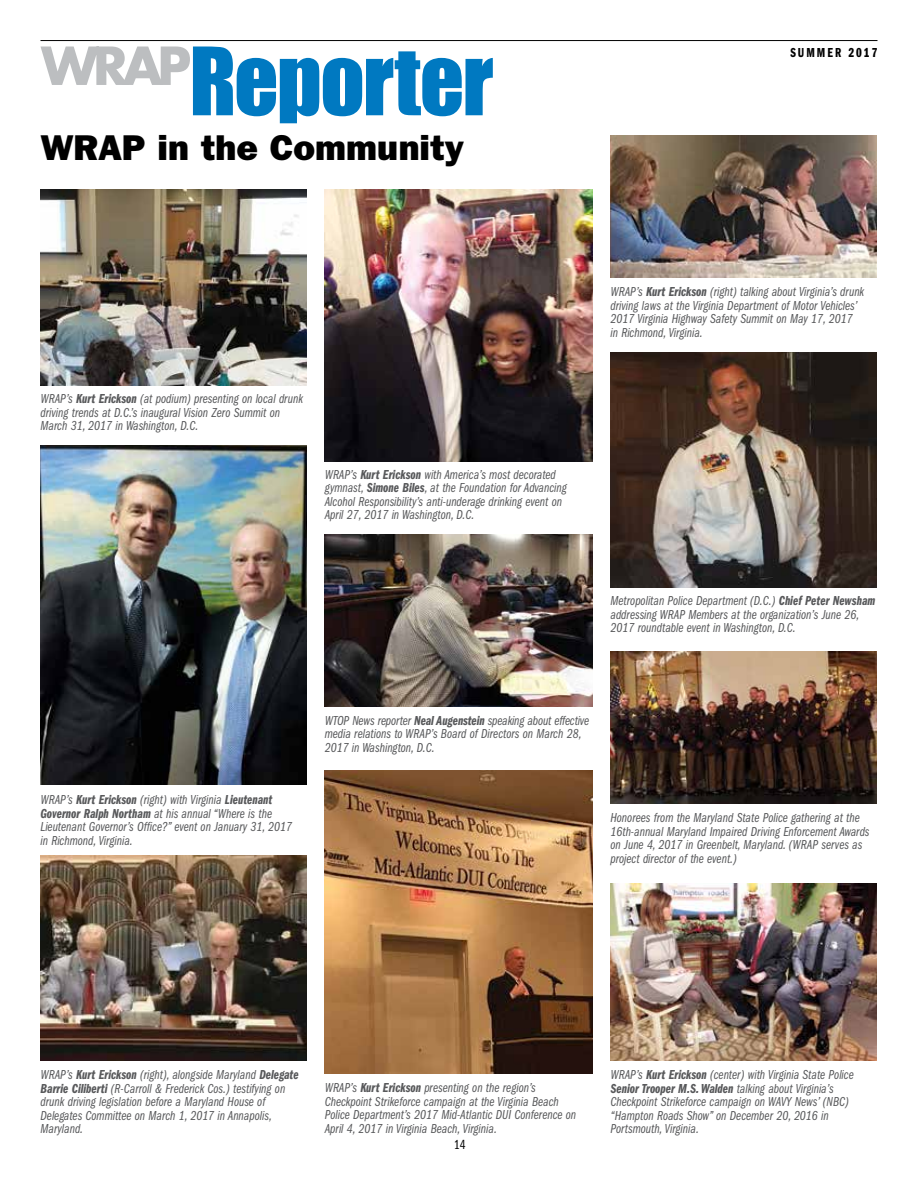
<style>
.page{position:relative;width:918px;height:1188px;background:#fff}
.page>*{position:absolute;margin:0;border:0;box-sizing:border-box;transform-origin:0 0}
.t1{font:36px "ITC Franklin Gothic Std Hvy";color:#000}
.t2{font:13.5px/13.5px "ITC Franklin Gothic Std Bk Cp It";color:#58595b}
.t3{font:13.5px "ITC Franklin Gothic Std Dm Cp It";color:#58595b}
.t4{font:13.5px "ITC Franklin Gothic Std Dm Cp";letter-spacing:.15em;color:#000}
.t5{font:13.5px "ITC Franklin Gothic Std Bk Cp";color:#000}
.s1{font-family:"ITC Franklin Gothic Std Dm Cp It"}
.s2{font-family:"ITC Franklin Gothic Std Bk Cp It"}
</style>
<div class="page">
<svg style="left:40px;top:47px;width:453px;height:76px"></svg>
<hr style="left:40px;top:40px;width:838px;height:1px;background:#000">
<img style="left:40px;top:189px;width:266px;height:197px">
<img style="left:40px;top:446px;width:266px;height:339px">
<img style="left:40px;top:856px;width:266px;height:204px">
<img style="left:611px;top:884px;width:265px;height:176px">
<img style="left:325px;top:535px;width:268px;height:171px">
<img style="left:610px;top:136px;width:266px;height:141px">
<img style="left:611px;top:651px;width:265px;height:153px">
<img style="left:325px;top:189px;width:267px;height:273px">
<img style="left:325px;top:771px;width:267px;height:303px">
<img style="left:611px;top:353px;width:265px;height:235px">
<h1 class="t1" style="left:40px;top:126px;width:425px">WRAP in the Community</h1>
<p class="t4" style="left:790px;top:45px;width:89px">SUMMER 2017</p>
<p class="t2" style="left:41px;top:392px;width:264px">WRAP’s <span class="s1">Kurt Erickson</span> (at podium) presenting on local drunk driving trends at D.C.’s inaugural Vision Zero Summit on<br>March 31, 2017 in Washington, D.C.</p>
<p class="t2" style="left:325px;top:468px;width:244px">WRAP’s <span class="s1">Kurt Erickson</span> with America’s most decorated gymnast, <span class="s1">Simone Biles</span>, at the Foundation for Advancing Alcohol Responsibility’s anti-underage drinking event on April 27, 2017 in Washington, D.C.</p>
<p class="t2" style="left:610px;top:285px;width:255px">WRAP’s <span class="s1">Kurt Erickson</span> (right) talking about Virginia’s drunk driving laws at the Virginia Department of Motor Vehicles’ 2017 Virginia Highway Safety Summit on May 17, 2017<br>in Richmond, Virginia.</p>
<p class="t2" style="left:610px;top:594px;width:266px">Metropolitan Police Department (D.C.) <span class="s1">Chief Peter Newsham </span>addressing WRAP Members at the organization’s June 26,<br>2017 roundtable event in Washington, D.C.</p>
<p class="t2" style="left:41px;top:793px;width:253px">WRAP’s <span class="s1">Kurt Erickson</span> (right) with Virginia <span class="s1">Lieutenant Governor Ralph Northam</span> at his annual “Where is the Lieutenant Governor’s Office?” event on January 31, 2017 in Richmond, Virginia.</p>
<p class="t2" style="left:325px;top:714px;width:266px">WTOP News reporter <span class="s1">Neal Augenstein</span> speaking about effective media relations to WRAP’s Board of Directors on March 28,<br>2017 in Washington, D.C.</p>
<p class="t2" style="left:610px;top:811px;width:261px">Honorees from the Maryland State Police gathering at the 16th-annual Maryland Impaired Driving Enforcement Awards on June 4, 2017 in Greenbelt, Maryland. (WRAP serves as project director of the event.)</p>
<p class="t2" style="left:41px;top:1068px;width:260px">WRAP’s <span class="s1">Kurt Erickson</span> (right), alongside Maryland <span class="s1">Delegate Barrie Ciliberti</span> (R-Carroll &amp; Frederick Cos.) testifying on drunk driving legislation before a Maryland House of Delegates Committee on March 1, 2017 in Annapolis, Maryland.</p>
<p class="t2" style="left:610px;top:1068px;width:245px">WRAP’s <span class="s1">Kurt Erickson</span> (center) with Virginia State Police</p>
<p class="t2" style="left:325px;top:1081px;width:253px">WRAP’s <span class="s1">Kurt Erickson</span> presenting on the region’s Checkpoint Strikeforce campaign at the Virginia Beach Police Department’s 2017 Mid-Atlantic DUI Conference on April 4, 2017 in Virginia Beach, Virginia.</p>
<p class="t3" style="left:610px;top:1080px;width:225px">Senior Trooper M.S. Walden <span class="s2">talking about Virginia’s</span></p>
<p class="t2" style="left:610px;top:1095px;width:240px">Checkpoint Strikeforce campaign on WAVY News’ (NBC) “Hampton Roads Show” on December 20, 2016 in<br>Portsmouth, Virginia.</p>
<p class="t5" style="left:454px;top:1137px;width:13px">14</p>
</div>
